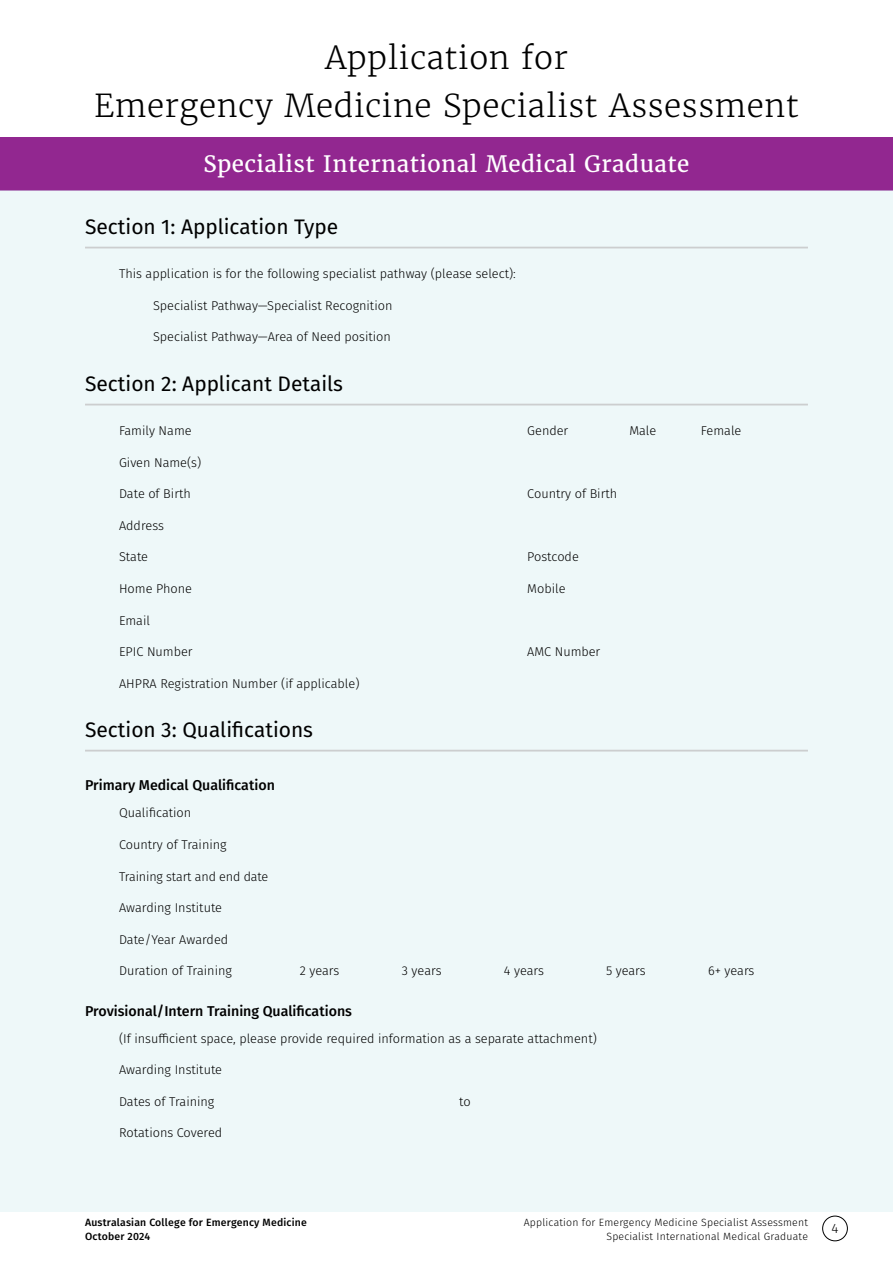
<style>
.page{position:relative;width:893px;height:1263px;background:#fff}
.page>*{position:absolute;margin:0;border:0;box-sizing:border-box;transform-origin:0 0}
.t1{font:300 31.5px/48px "Merriweather";letter-spacing:.02em;color:#000;text-align:center}
.t2{font:22.5px "Merriweather";letter-spacing:.02em;color:#fff}
.t3{font:21px "Fira Sans";color:#000}
.t4{font:500 14.25px "Fira Sans";color:#000}
.t5{font:300 13.5px "Fira Sans";color:#000}
.t6{font:300 12.75px "Fira Sans";color:#000}
.t7{font:300 10.5px/13.5px "Fira Sans";letter-spacing:.02em;color:#000;text-align:right}
.t8{font:500 10.5px/13.5px "Fira Sans";letter-spacing:.02em;color:#000}
</style>
<div class="page">
<div style="left:822px;top:1216px;width:26px;height:25px;border:1px solid #000;border-radius:50%"></div>
<div style="left:0;top:137px;width:893px;height:54px;background:#922790"></div>
<div style="left:0;top:191px;width:893px;height:1021px;background:#eef8f9"></div>
<hr style="left:85px;top:247px;width:723px;height:1px;background:#cccecf">
<hr style="left:85px;top:404px;width:723px;height:1px;background:#cccecf">
<hr style="left:85px;top:750px;width:723px;height:1px;background:#cccecf">
<h1 class="t1" style="left:94px;top:34px;width:706px">Application for<br>Emergency Medicine Specialist Assessment</h1>
<h2 class="t2" style="left:203px;top:150px;width:487px">Specialist International Medical Graduate</h2>
<h3 class="t3" style="left:85px;top:211px;width:255px">Section 1: Application Type</h3>
<p class="t6" style="left:119px;top:265px;width:398px">This application is for the following specialist pathway (please select):</p>
<p class="t6" style="left:153px;top:296px;width:241px">Specialist Pathway—Specialist Recognition</p>
<p class="t6" style="left:153px;top:328px;width:239px">Specialist Pathway—Area of Need position</p>
<h3 class="t3" style="left:85px;top:368px;width:260px">Section 2: Applicant Details</h3>
<p class="t6" style="left:119px;top:422px;width:74px">Family Name</p>
<p class="t6" style="left:527px;top:422px;width:43px">Gender</p>
<p class="t6" style="left:629px;top:422px;width:28px">Male</p>
<p class="t6" style="left:701px;top:422px;width:42px">Female</p>
<p class="t6" style="left:119px;top:453px;width:84px">Given Name(s)</p>
<p class="t6" style="left:119px;top:485px;width:73px">Date of Birth</p>
<p class="t6" style="left:527px;top:485px;width:91px">Country of Birth</p>
<p class="t6" style="left:119px;top:516px;width:46px">Address</p>
<p class="t6" style="left:119px;top:548px;width:31px">State</p>
<p class="t6" style="left:527px;top:548px;width:53px">Postcode</p>
<p class="t6" style="left:119px;top:579px;width:74px">Home Phone</p>
<p class="t6" style="left:527px;top:579px;width:40px">Mobile</p>
<p class="t6" style="left:119px;top:611px;width:33px">Email</p>
<p class="t6" style="left:119px;top:642px;width:75px">EPIC Number</p>
<p class="t6" style="left:527px;top:642px;width:75px">AMC Number</p>
<p class="t6" style="left:119px;top:674px;width:242px">AHPRA Registration Number (if applicable)</p>
<h3 class="t3" style="left:85px;top:714px;width:229px">Section 3: Qualifications</h3>
<p class="t4" style="left:85px;top:774px;width:191px">Primary Medical Qualification</p>
<p class="t6" style="left:119px;top:804px;width:74px">Qualification</p>
<p class="t6" style="left:119px;top:835px;width:109px">Country of Training</p>
<p class="t6" style="left:119px;top:867px;width:151px">Training start and end date</p>
<p class="t6" style="left:119px;top:898px;width:105px">Awarding Institute</p>
<p class="t6" style="left:119px;top:930px;width:111px">Date/Year Awarded</p>
<p class="t6" style="left:119px;top:961px;width:114px">Duration of Training</p>
<p class="t6" style="left:300px;top:961px;width:41px">2 years</p>
<p class="t6" style="left:402px;top:961px;width:41px">3 years</p>
<p class="t6" style="left:504px;top:961px;width:42px">4 years</p>
<p class="t6" style="left:606px;top:961px;width:41px">5 years</p>
<p class="t6" style="left:708px;top:961px;width:48px">6+ years</p>
<p class="t4" style="left:85px;top:999px;width:268px">Provisional/Intern Training Qualifications</p>
<p class="t6" style="left:119px;top:1029px;width:479px">(If insufficient space, please provide required information as a separate attachment)</p>
<p class="t6" style="left:119px;top:1060px;width:105px">Awarding Institute</p>
<p class="t6" style="left:119px;top:1092px;width:97px">Dates of Training</p>
<p class="t6" style="left:459px;top:1092px;width:13px">to</p>
<p class="t6" style="left:119px;top:1123px;width:105px">Rotations Covered</p>
<p class="t8" style="left:85px;top:1215px;width:223px">Australasian College for Emergency Medicine<br>October 2024</p>
<p class="t7" style="left:524px;top:1215px;width:286px">Application for Emergency Medicine Specialist Assessment<br>Specialist International Medical Graduate</p>
<p class="t5" style="left:831px;top:1219px;width:8px">4</p>
</div>
